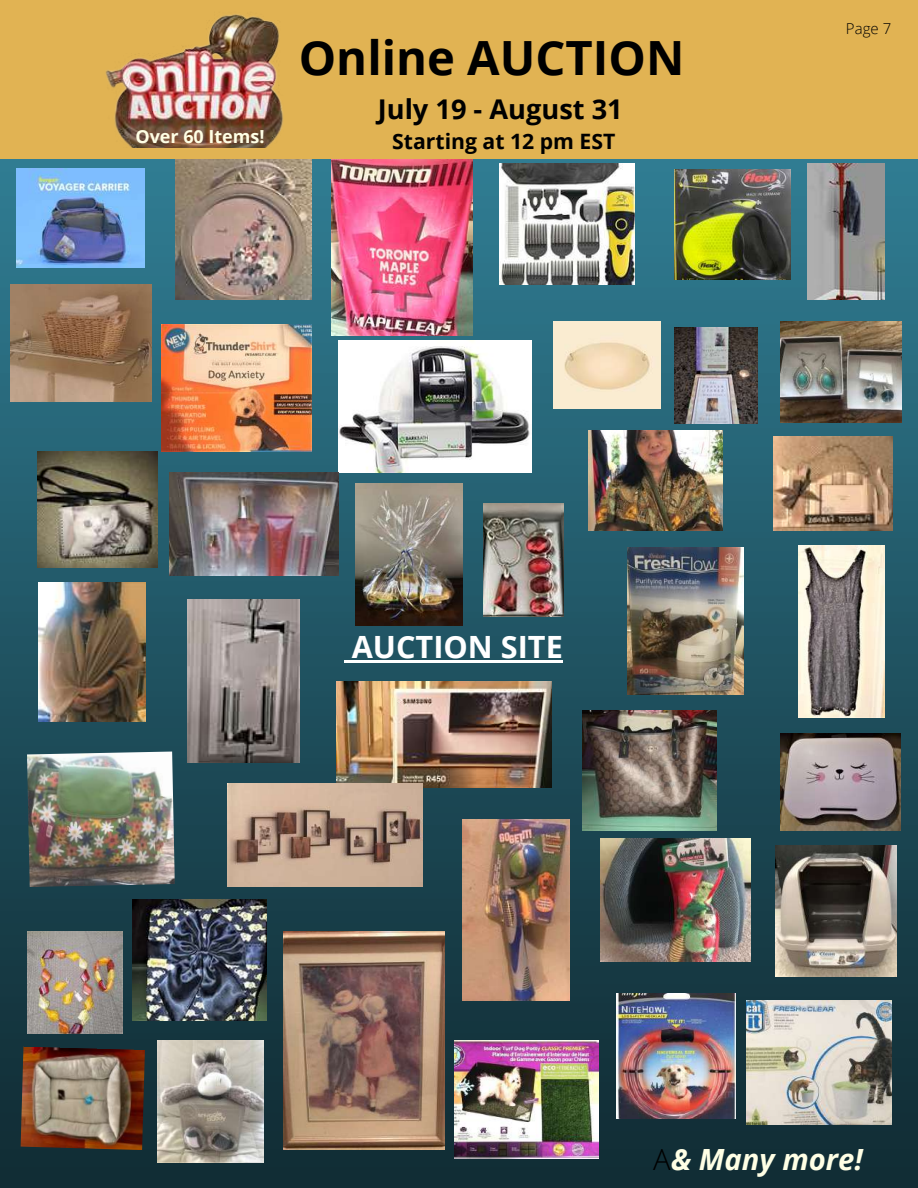
<style>
.page{position:relative;width:918px;height:1188px;background:#fff}
.page>*{position:absolute;margin:0;border:0;box-sizing:border-box;transform-origin:0 0}
.t1{font:700 47.25px "Open Sans";color:#000}
.t2{font:700 30.75px "Open Sans";color:#fff}
.t3{font:italic 700 29.25px "Open Sans";color:#ffffe5}
.t4{font:700 27.15px "Open Sans";color:#000}
.t5{font:700 21.15px "Open Sans";color:#000}
.t6{font:700 18px "Open Sans";color:#ffffe5}
.t7{font:300 15px "Open Sans";color:#000}
.s1{font-weight:300;font-style:normal;color:#000}
</style>
<div class="page">
<img style="left:0;top:159px;width:918px;height:1029px">
<img style="left:338px;top:340px;width:194px;height:132px">
<img style="left:37px;top:452px;width:120px;height:115px">
<img style="left:133px;top:900px;width:134px;height:120px">
<img style="left:554px;top:321px;width:106px;height:87px">
<img style="left:600px;top:838px;width:151px;height:123px">
<img style="left:332px;top:159px;width:141px;height:176px">
<img style="left:675px;top:328px;width:83px;height:95px">
<img style="left:175px;top:159px;width:136px;height:140px">
<img style="left:808px;top:163px;width:76px;height:137px">
<img style="left:499px;top:163px;width:135px;height:122px">
<img style="left:337px;top:681px;width:215px;height:107px">
<img style="left:675px;top:169px;width:115px;height:110px">
<img style="left:483px;top:503px;width:80px;height:114px">
<img style="left:39px;top:583px;width:106px;height:138px">
<img style="left:773px;top:436px;width:119px;height:95px">
<img style="left:169px;top:472px;width:169px;height:104px">
<img style="left:188px;top:600px;width:111px;height:163px">
<img style="left:27px;top:752px;width:148px;height:135px">
<img style="left:799px;top:545px;width:85px;height:172px">
<img style="left:227px;top:783px;width:196px;height:104px">
<img style="left:462px;top:819px;width:107px;height:181px">
<img style="left:11px;top:285px;width:140px;height:117px">
<img style="left:747px;top:1001px;width:145px;height:123px">
<img style="left:583px;top:710px;width:134px;height:121px">
<img style="left:616px;top:994px;width:119px;height:125px">
<img style="left:17px;top:169px;width:128px;height:99px">
<img style="left:157px;top:1040px;width:106px;height:123px">
<img style="left:775px;top:846px;width:122px;height:130px">
<div style="left:0;top:0;width:918px;height:159px;background:#e1b353"></div>
<img style="left:781px;top:733px;width:119px;height:97px">
<img style="left:589px;top:431px;width:134px;height:100px">
<img style="left:455px;top:1040px;width:144px;height:118px">
<img style="left:162px;top:325px;width:149px;height:127px">
<img style="left:356px;top:484px;width:106px;height:142px">
<img style="left:21px;top:1047px;width:124px;height:103px">
<img style="left:27px;top:932px;width:96px;height:102px">
<img style="left:284px;top:932px;width:161px;height:218px">
<img style="left:106px;top:14px;width:177px;height:133px">
<img style="left:628px;top:547px;width:116px;height:148px">
<img style="left:781px;top:321px;width:120px;height:102px">
<svg style="left:344px;top:661px;width:8px;height:2px"></svg>
<hr style="left:352px;top:661px;width:211px;height:2px;background:#fff">
<h1 class="t1" style="left:299px;top:25px;width:387px">Online AUCTION</h1>
<p class="t4" style="left:378px;top:90px;width:247px">July 19 - August 31</p>
<p class="t6" style="left:135px;top:124px;width:131px">Over 60 Items!</p>
<p class="t5" style="left:392px;top:127px;width:225px">Starting at 12 pm EST</p>
<p class="t7" style="left:846px;top:18px;width:47px">Page 7</p>
<h2 class="t2" style="left:352px;top:626px;width:213px">AUCTION SITE</h2>
<h3 class="t3" style="left:653px;top:1138px;width:211px"><span class="s1">A</span>&amp; Many more!</h3>
</div>
